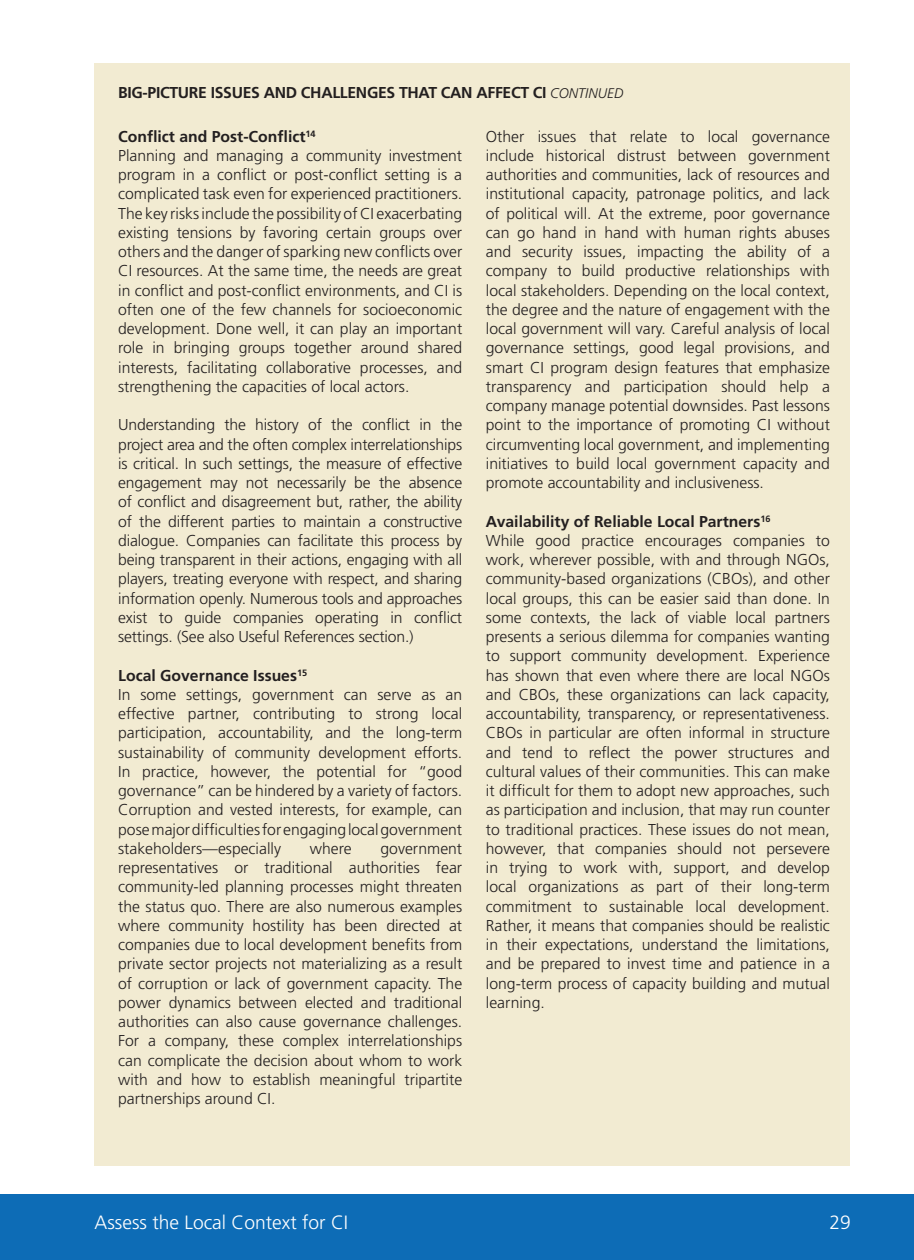
<style>
.page{position:relative;width:914px;height:1260px;background:#fff}
.page>*{position:absolute;margin:0;border:0;box-sizing:border-box;transform-origin:0 0}
.t1{font:300 19.25px "Frutiger LT";color:#fff}
.t2{font:300 15.75px/19.2px "Frutiger LT";color:#231f20}
.t3{font:700 15.75px "Frutiger LT";letter-spacing:-.02em;color:#231f20}
.s1{font-weight:300;font-style:italic;font-size:14px}
.s2{font-weight:700}
</style>
<div class="page">
<div style="left:0;top:1194px;width:914px;height:66px;background:#0d6cb6"></div>
<div style="left:94px;top:63px;width:756px;height:1103px;background:#f2ebd2"></div>
<p class="t3" style="left:118px;top:84px;width:39px">big-picture</p>
<p class="t3" style="left:211px;top:84px;width:414px">ISSUES AND CHALLENGES THAT CAN AFFECT CI <span class="s1">CONTINUED</span></p>
<p class="t2" style="left:118px;top:127px;width:345px"><span class="s2">Conflict and Post-Conflict</span><sup>14<br></sup>Planning and managing a community investment program in a conflict or post-conflict setting is a complicated task even for experienced practitioners.<br>The key risks include the possibility of CI exacerbating existing tensions by favoring certain groups over others and the danger of sparking new conflicts over CI resources. At the same time, the needs are great in conflict and post-conflict environments, and CI is often one of the few channels for socioeconomic development. Done well, it can play an important role in bringing groups together around shared interests, facilitating collaborative processes, and strengthening the capacities of local actors.</p>
<p class="t2" style="left:118px;top:416px;width:345px;text-align:justify">Understanding the history of the conflict in the project area and the often complex interrelationships is critical. In such settings, the measure of effective engagement may not necessarily be the absence of conflict and disagreement but, rather, the ability of the different parties to maintain a constructive dialogue. Companies can facilitate this process by being transparent in their actions, engaging with all players, treating everyone with respect, and sharing information openly. Numerous tools and approaches exist to guide companies operating in conflict settings. (See also Useful References section.)</p>
<p class="t2" style="left:118px;top:666px;width:345px"><span class="s2">Local Governance Issues</span><sup>15<br></sup>In some settings, government can serve as an effective partner, contributing to strong local participation, accountability, and the long-term sustainability of community development efforts.<br>In practice, however, the potential for “good governance” can be hindered by a variety of factors.<br>Corruption and vested interests, for example, can pose major difficulties for engaging local government stakeholders—especially</p>
<p class="t2" style="left:310px;top:839px;width:43px">where</p>
<p class="t2" style="left:118px;top:839px;width:345px;text-align:justify;text-indent:262px">government representatives or traditional authorities fear community-led planning processes might threaten the status quo. There are also numerous examples where community hostility has been directed at companies due to local development benefits from private sector projects not materializing as a result of corruption or lack of government capacity. The power dynamics between elected and traditional authorities can also cause governance challenges.<br>For a company, these complex interrelationships can complicate the decision about whom to work with and how to establish meaningful tripartite partnerships around CI.</p>
<p class="t2" style="left:486px;top:127px;width:345px;text-align:justify">Other issues that relate to local governance include historical distrust between government authorities and communities, lack of resources and institutional capacity, patronage politics, and lack of political will. At the extreme, poor governance can go hand in hand with human rights abuses and security issues, impacting the ability of a company to build productive relationships with local stakeholders. Depending on the local context, the degree and the nature of engagement with the local government will vary. Careful analysis of local governance settings, good legal provisions, and smart CI program design features that emphasize transparency and participation should help a company manage potential downsides. Past lessons point to the importance of promoting CI without circumventing local government, and implementing initiatives to build local government capacity and promote accountability and inclusiveness.</p>
<p class="t2" style="left:486px;top:512px;width:345px"><span class="s2">Availability of Reliable Local Partners</span><sup>16<br></sup>While good practice encourages companies to work, wherever possible, with and through NGOs, community-based organizations (CBOs), and other local groups, this can be easier said than done. In some contexts, the lack of viable local partners presents a serious dilemma for companies wanting to support community development. Experience has shown that even where there are local NGOs and CBOs, these organizations can lack capacity, accountability, transparency, or representativeness.<br>CBOs in particular are often informal in structure and tend to reflect the power structures and cultural values of their communities. This can make it difficult for them to adopt new approaches, such as participation and inclusion, that may run counter to traditional practices. These issues do not mean, however, that companies should not persevere in trying to work with, support, and develop local organizations as part of their long-term commitment to sustainable local development.<br>Rather, it means that companies should be realistic in their expectations, understand the limitations, and be prepared to invest time and patience in a long-term process of capacity building and mutual learning.</p>
<p class="t1" style="left:94px;top:1212px;width:255px">Assess the Local Context for CI</p>
<p class="t1" style="left:829px;top:1212px;width:23px">29</p>
</div>
